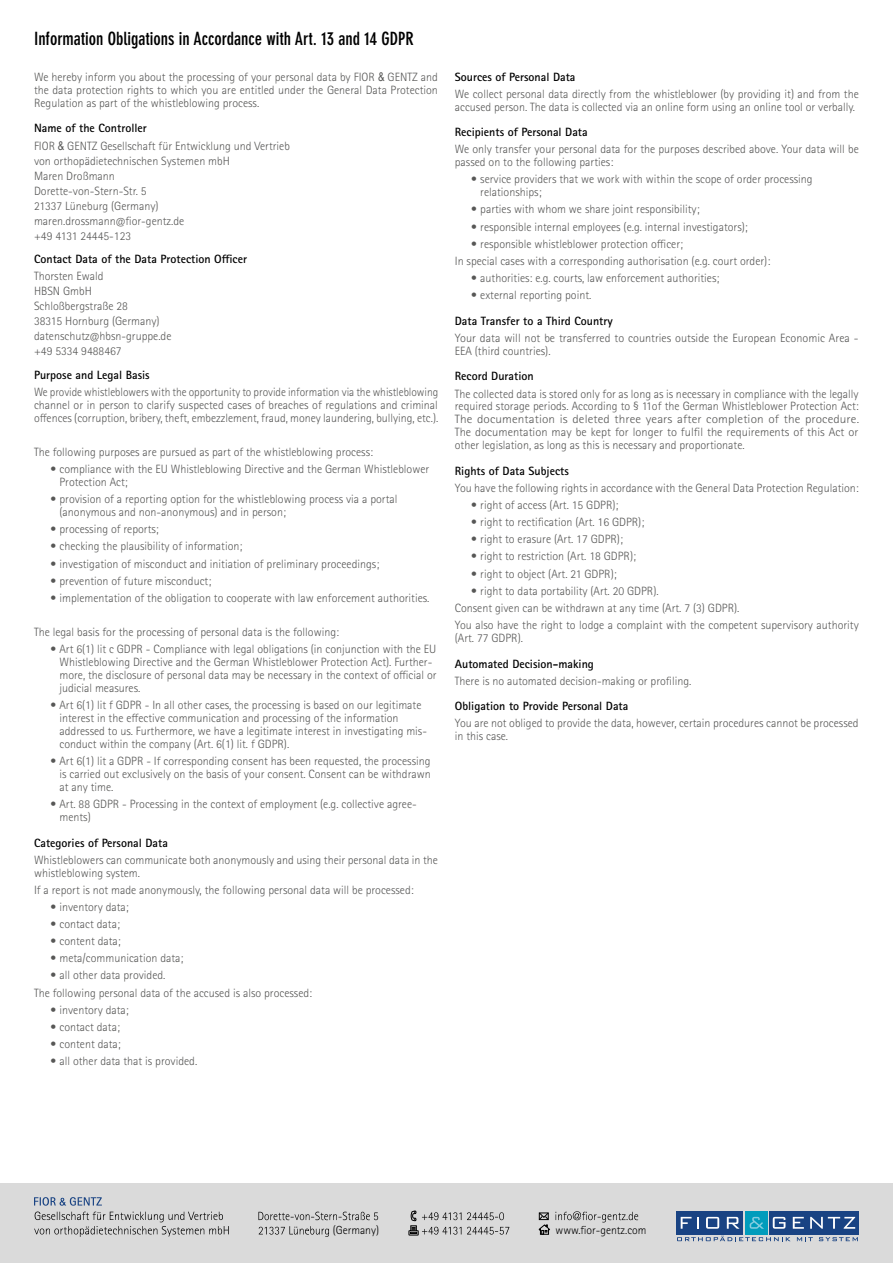
<style>
.page{position:relative;width:893px;height:1263px;background:#fff}
.page>*{position:absolute;margin:0;border:0;box-sizing:border-box;transform-origin:0 0}
.t1{font:700 condensed 18px "DIN Neuzeit Grotesk Std";color:#000}
.t2{font:300 12px/12.9px "Rotis Sans Serif Pro";color:#575756}
.t3{font:700 12px "Rotis Sans Serif Pro";color:#000}
.t4{font:300 12px/12.9px "Rotis Sans Serif Pro";color:#575756;text-align:justify;scale:.95 1}
.t5{font:300 11.7px "Rotis Sans Serif Pro";color:#000}
.s1{font-family:"Arial Narrow";font-weight:400}
.s2{font-weight:700;color:#000}
</style>
<div class="page">
<div style="left:0;top:1183px;width:893px;height:80px;background:#dadada"></div>
<div style="left:745px;top:1211px;width:23px;height:23px;background:#009cbc"></div>
<div style="left:770px;top:1211px;width:89px;height:23px;background:#194383"></div>
<div style="left:676px;top:1211px;width:67px;height:23px;background:#194383"></div>
<svg style="left:677px;top:1236px;width:113px;height:5px"></svg>
<svg style="left:797px;top:1237px;width:16px;height:4px"></svg>
<svg style="left:819px;top:1237px;width:39px;height:4px"></svg>
<svg style="left:750px;top:1217px;width:14px;height:12px"></svg>
<svg style="left:773px;top:1217px;width:12px;height:12px"></svg>
<svg style="left:793px;top:1217px;width:11px;height:12px"></svg>
<svg style="left:810px;top:1217px;width:45px;height:12px"></svg>
<svg style="left:681px;top:1217px;width:17px;height:12px"></svg>
<svg style="left:706px;top:1217px;width:13px;height:12px"></svg>
<svg style="left:727px;top:1217px;width:13px;height:12px"></svg>
<svg style="left:409px;top:1211px;width:100px;height:24px"></svg>
<svg style="left:34px;top:1197px;width:195px;height:40px"></svg>
<svg style="left:259px;top:1226px;width:70px;height:11px"></svg>
<svg style="left:258px;top:1212px;width:120px;height:8px"></svg>
<svg style="left:539px;top:1211px;width:99px;height:23px"></svg>
<h1 class="t1" style="left:34px;top:28px;width:381px">Information Obligations in Accordance with Art. 13 and 14 GDPR</h1>
<p class="t2" style="left:34px;top:71px;width:405px;text-align:justify">We hereby inform you about the processing of your personal data by FIOR <span class="s1">&amp;</span> GENTZ and the data protection rights to which you are entitled under the General Data Protection Regulation as part of the whistleblowing process.</p>
<p class="t2" style="left:34px;top:120px;width:257px;line-height:17.1px"><span class="s2">Name of the Controller<br></span>FIOR <span class="s1">&amp;</span> GENTZ Gesellschaft für Entwicklung und Vertrieb</p>
<p class="t2" style="left:34px;top:153px;width:197px;line-height:15px">von orthopädietechnischen Systemen mbH<br>Maren Droßmann<br>Dorette-von-Stern-Str. 5<br>21337 Lüneburg (Germany) maren.drossmann@fior-gentz.de<br>+49 4131 24445-123</p>
<p class="t3" style="left:34px;top:251px;width:215px">Contact Data of the Data Protection Officer</p>
<p class="t2" style="left:34px;top:269px;width:139px;line-height:15px">Thorsten Ewald<br>HBSN GmbH<br>Schloßbergstraße 28<br>38315 Hornburg (Germany) datenschutz@hbsn-gruppe.de +49 5334 9488467</p>
<p class="t3" style="left:34px;top:367px;width:117px">Purpose and Legal Basis</p>
<p class="t4" style="left:34px;top:386px;width:427px">We provide whistleblowers with the opportunity to provide information via the whistleblowing channel or in person to clarify suspected cases of breaches of regulations and criminal offences (corruption, bribery, theft, embezzlement, fraud, money laundering, bullying, etc.).</p>
<p class="t2" style="left:34px;top:446px;width:341px">The following purposes are pursued as part of the whistleblowing process:</p>
<p class="t2" style="left:60px;top:463px;width:371px;text-indent:-9px">• compliance with the EU Whistleblowing Directive and the German Whistleblower<br>Protection Act;</p>
<p class="t2" style="left:60px;top:493px;width:339px;text-indent:-9px">• provision of a reporting option for the whistleblowing process via a portal (anonymous and non-anonymous) and in person;</p>
<p class="t2" style="left:51px;top:523px;width:110px">• processing of reports;</p>
<p class="t2" style="left:51px;top:540px;width:193px">• checking the plausibility of information;</p>
<p class="t2" style="left:51px;top:557px;width:330px">• investigation of misconduct and initiation of preliminary proceedings;</p>
<p class="t2" style="left:51px;top:574px;width:162px">• prevention of future misconduct;</p>
<p class="t2" style="left:51px;top:592px;width:380px">• implementation of the obligation to cooperate with law enforcement authorities.</p>
<p class="t2" style="left:34px;top:626px;width:307px">The legal basis for the processing of personal data is the following:</p>
<p class="t2" style="left:60px;top:643px;width:379px;text-indent:-9px">• Art 6(1) lit c GDPR - Compliance with legal obligations (in conjunction with the EU Whistleblowing Directive and the German Whistleblower Protection Act). Further&shy;more, the disclosure of personal data may be necessary in the context of official or judicial measures.</p>
<p class="t2" style="left:60px;top:699px;width:369px;text-indent:-9px">• Art 6(1) lit f GDPR - In all other cases, the processing is based on our legitimate interest in the effective communication and processing of the information addressed to us. Furthermore, we have a legitimate interest in investigating mis&shy;conduct within the company (Art. 6(1) lit. f GDPR).</p>
<p class="t2" style="left:60px;top:755px;width:373px;text-align:justify;text-indent:-9px">• Art 6(1) lit a GDPR - If corresponding consent has been requested, the processing is carried out exclusively on the basis of your consent. Consent can be withdrawn at any time.</p>
<p class="t2" style="left:60px;top:798px;width:359px;text-indent:-9px">• Art. 88 GDPR - Processing in the context of employment (e.g. collective agree&shy;ments)</p>
<p class="t3" style="left:34px;top:835px;width:135px">Categories of Personal Data</p>
<p class="t2" style="left:34px;top:853px;width:405px">Whistleblowers can communicate both anonymously and using their personal data in the whistleblowing system.</p>
<p class="t2" style="left:34px;top:883px;width:381px">If a report is not made anonymously, the following personal data will be processed:</p>
<p class="t2" style="left:51px;top:900px;width:80px">• inventory data;</p>
<p class="t2" style="left:51px;top:918px;width:71px">• contact data;</p>
<p class="t2" style="left:51px;top:935px;width:72px">• content data;</p>
<p class="t2" style="left:51px;top:952px;width:134px">• meta/communication data;</p>
<p class="t2" style="left:34px;top:967px;width:280px;line-height:17.1px;text-indent:16px">• all other data provided.<br>The following personal data of the accused is also processed:</p>
<p class="t2" style="left:51px;top:1003px;width:80px">• inventory data;</p>
<p class="t2" style="left:51px;top:1020px;width:71px">• contact data;</p>
<p class="t2" style="left:51px;top:1038px;width:72px">• content data;</p>
<p class="t2" style="left:51px;top:1055px;width:148px">• all other data that is provided.</p>
<p class="t3" style="left:455px;top:69px;width:122px">Sources of Personal Data</p>
<p class="t2" style="left:455px;top:87px;width:405px">We collect personal data directly from the whistleblower (by providing it) and from the accused person. The data is collected via an online form using an online tool or verbally.</p>
<p class="t3" style="left:455px;top:125px;width:134px">Recipients of Personal Data</p>
<p class="t2" style="left:455px;top:143px;width:405px">We only transfer your personal data for the purposes described above. Your data will be passed on to the following parties:</p>
<p class="t2" style="left:480px;top:173px;width:334px;text-indent:-9px">• service providers that we work with within the scope of order processing relationships;</p>
<p class="t2" style="left:471px;top:203px;width:230px">• parties with whom we share joint responsibility;</p>
<p class="t2" style="left:471px;top:220px;width:278px">• responsible internal employees (e.g. internal investigators);</p>
<p class="t2" style="left:455px;top:235px;width:317px;line-height:17.1px;text-indent:16px">• responsible whistleblower protection officer;<br>In special cases with a corresponding authorisation (e.g. court order):</p>
<p class="t2" style="left:471px;top:272px;width:250px">• authorities: e.g. courts, law enforcement authorities;</p>
<p class="t2" style="left:471px;top:289px;width:122px">• external reporting point.</p>
<p class="t3" style="left:455px;top:313px;width:159px">Data Transfer to a Third Country</p>
<p class="t2" style="left:455px;top:332px;width:405px">Your data will not be transferred to countries outside the European Economic Area -<br>EEA (third countries).</p>
<p class="t3" style="left:455px;top:369px;width:80px">Record Duration</p>
<p class="t2" style="left:455px;top:387px;width:406px;text-align:justify">The collected data is stored only for as long as is necessary in compliance with the legally required storage periods. According to § 11of the German Whistleblower Protection Act:<br>The documentation is deleted three years after completion of the procedure.<br>The documentation may be kept for longer to fulfil the requirements of this Act or other legislation, as long as this is necessary and proportionate.</p>
<p class="t3" style="left:455px;top:463px;width:115px">Rights of Data Subjects</p>
<p class="t2" style="left:455px;top:482px;width:405px">You have the following rights in accordance with the General Data Protection Regulation:</p>
<p class="t2" style="left:471px;top:499px;width:149px">• right of access (Art. 15 GDPR);</p>
<p class="t2" style="left:471px;top:516px;width:174px">• right to rectification (Art. 16 GDPR);</p>
<p class="t2" style="left:471px;top:533px;width:153px">• right to erasure (Art. 17 GDPR);</p>
<p class="t2" style="left:471px;top:550px;width:166px">• right to restriction (Art. 18 GDPR);</p>
<p class="t2" style="left:471px;top:567px;width:147px">• right to object (Art. 21 GDPR);</p>
<p class="t2" style="left:455px;top:582px;width:405px;line-height:17.1px;text-indent:16px">• right to data portability (Art. 20 GDPR).<br>Consent given can be withdrawn at any time (Art. 7 (3) GDPR).<br>You also have the right to lodge a complaint with the competent supervisory authority</p>
<p class="t2" style="left:455px;top:632px;width:70px">(Art. 77 GDPR).</p>
<p class="t3" style="left:455px;top:656px;width:141px">Automated Decision-making</p>
<p class="t2" style="left:455px;top:674px;width:238px">There is no automated decision-making or profiling.</p>
<p class="t3" style="left:455px;top:698px;width:175px">Obligation to Provide Personal Data</p>
<p class="t2" style="left:455px;top:717px;width:405px">You are not obliged to provide the data, however, certain procedures cannot be processed in this case.</p>
<p class="t5" style="left:333px;top:1223px;width:48px">(Germany)</p>
<p class="t5" style="left:556px;top:1223px;width:92px">www.fior-gentz.com</p>
</div>
